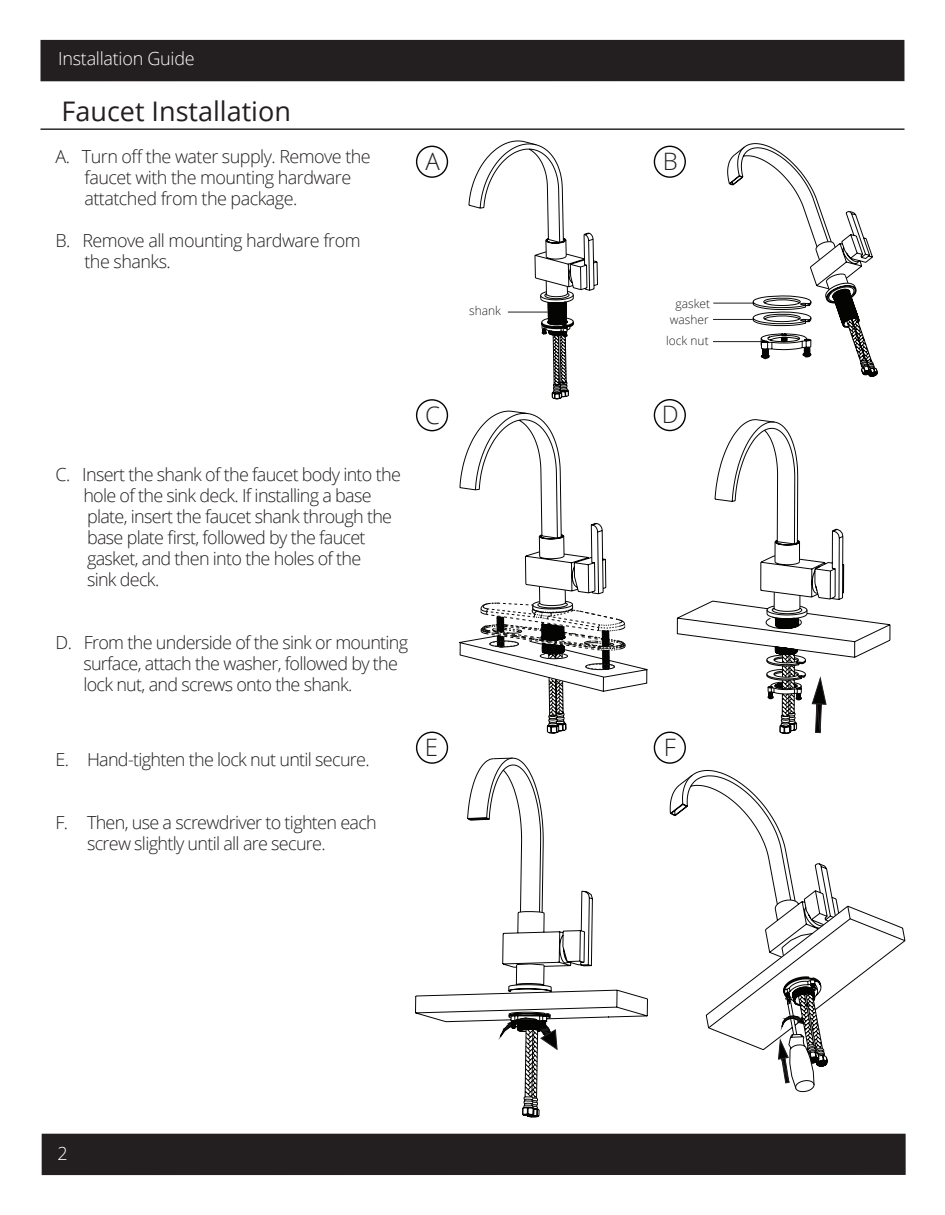
<style>
.page{position:relative;width:945px;height:1215px;background:#fff}
.page>*{position:absolute;margin:0;border:0;box-sizing:border-box;transform-origin:0 0}
.t1{font:27px "Open Sans";color:#231f20}
.t2{font:300 24px "Open Sans";color:#231f20}
.t3{font:300 18px/21px "Open Sans";letter-spacing:-.04em;color:#231f20}
.t4{font:300 18px "Open Sans";letter-spacing:-.015em;color:#fff}
.t5{font:300 12px/21.3px "Open Sans";color:#231f20}
</style>
<div class="page">
<div style="left:40px;top:40px;width:864px;height:41px;background:#231f20"></div>
<div style="left:42px;top:1134px;width:864px;height:41px;background:#231f20"></div>
<hr style="left:40px;top:128px;width:864px;height:2px;background:#231f20">
<div style="left:416px;top:732px;width:32px;height:32px;border:1px solid #040503;border-radius:50%"></div>
<div style="left:416px;top:399px;width:32px;height:32px;border:1px solid #040503;border-radius:50%"></div>
<div style="left:654px;top:732px;width:32px;height:32px;border:1px solid #040503;border-radius:50%"></div>
<div style="left:416px;top:146px;width:32px;height:32px;border:1px solid #040503;border-radius:50%"></div>
<div style="left:654px;top:399px;width:32px;height:32px;border:1px solid #040503;border-radius:50%"></div>
<div style="left:654px;top:146px;width:32px;height:32px;border:1px solid #040503;border-radius:50%"></div>
<hr style="left:713px;top:319px;width:40px;height:1px;background:#231f20">
<hr style="left:713px;top:341px;width:48px;height:1px;background:#231f20">
<svg style="left:468px;top:140px;width:130px;height:260px"></svg>
<svg style="left:727px;top:143px;width:151px;height:234px"></svg>
<hr style="left:713px;top:303px;width:40px;height:1px;background:#231f20">
<svg style="left:459px;top:410px;width:189px;height:324px"></svg>
<svg style="left:676px;top:419px;width:215px;height:323px"></svg>
<svg style="left:415px;top:757px;width:233px;height:360px"></svg>
<svg style="left:679px;top:774px;width:227px;height:315px"></svg>
<p class="t4" style="left:58px;top:46px;width:138px">Installation Guide</p>
<h1 class="t1" style="left:62px;top:93px;width:231px">Faucet Installation</h1>
<p class="t3" style="left:84px;top:145px;width:288px;text-indent:-29px">A. Turn off the water supply. Remove the faucet with the mounting hardware attatched from the package.</p>
<p class="t3" style="left:84px;top:229px;width:278px;text-indent:-29px">B. Remove all mounting hardware from the shanks.</p>
<h2 class="t2" style="left:426px;top:145px;width:16px">A</h2>
<p class="t5" style="left:469px;top:300px;width:33px">shank</p>
<p class="t3" style="left:83px;top:464px;width:319px;text-indent:-28px">C. Insert the shank of the faucet body into the hole of the sink deck. If installing a base plate, insert the faucet shank through the base plate first, followed by the faucet gasket, and then into the holes of the<br>sink deck.</p>
<h2 class="t2" style="left:425px;top:398px;width:16px">C</h2>
<p class="t3" style="left:83px;top:632px;width:326px;text-indent:-28px">D. From the underside of the sink or mounting surface, attach the washer, followed by the lock nut, and screws onto the shank.</p>
<p class="t3" style="left:56px;top:748px;width:316px">E. Hand-tighten the lock nut until secure.</p>
<p class="t3" style="left:87px;top:811px;width:291px;text-indent:-32px">F. Then, use a screwdriver to tighten each screw slightly until all are secure.</p>
<h2 class="t2" style="left:425px;top:731px;width:15px">E</h2>
<p class="t4" style="left:58px;top:1141px;width:12px">2</p>
<h2 class="t2" style="left:663px;top:145px;width:17px">B</h2>
<p class="t5" style="left:676px;top:293px;width:36px">gasket</p>
<p class="t5" style="left:666px;top:308px;width:44px">washer lock nut</p>
<h2 class="t2" style="left:662px;top:398px;width:18px">D</h2>
<h2 class="t2" style="left:664px;top:731px;width:14px">F</h2>
</div>
